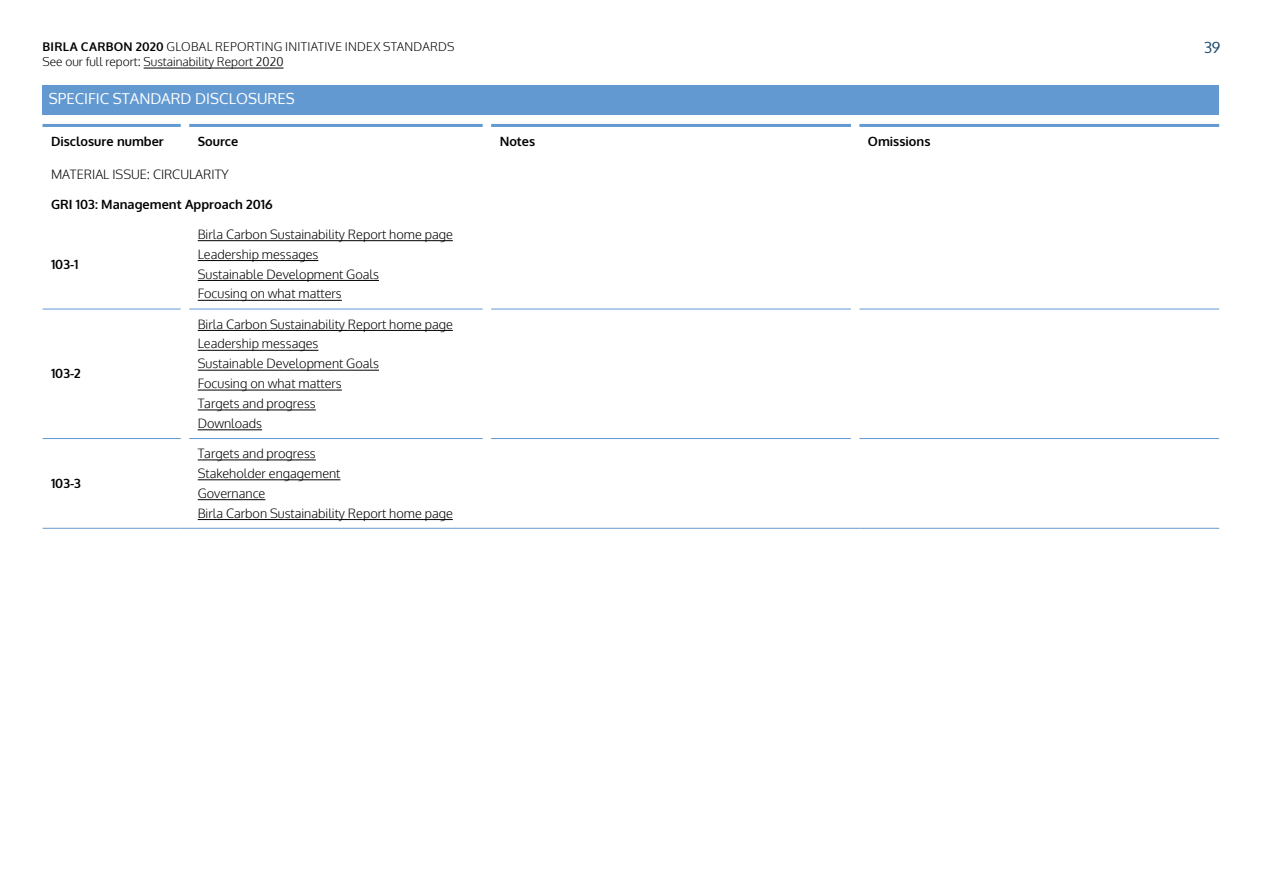
<style>
.page{position:relative;width:1263px;height:893px;background:#fff}
.page>*{position:absolute;margin:0;border:0;box-sizing:border-box;transform-origin:0 0}
.t1{font:15px "Oxygen";color:#fff}
.t2{font:15px "Oxygen";color:#1a486a}
.t3{font:300 12.75px/20px "Oxygen";color:#000}
.t4{font:700 12.75px "Oxygen";color:#000}
.t5{font:300 12px/15px "Oxygen";color:#000}
.s1{font-weight:700}
</style>
<div class="page">
<hr style="left:144px;top:68px;width:139px;height:1px;background:#000">
<div style="left:43px;top:85px;width:1176px;height:30px;background:#6299d1"></div>
<svg style="left:43px;top:240px;width:1176px;height:288px"></svg>
<hr style="left:43px;top:309px;width:138px;height:1px;background:#6299d1">
<hr style="left:189px;top:309px;width:294px;height:1px;background:#6299d1">
<hr style="left:491px;top:309px;width:360px;height:1px;background:#6299d1">
<hr style="left:859px;top:309px;width:360px;height:1px;background:#6299d1">
<hr style="left:43px;top:438px;width:138px;height:1px;background:#6299d1">
<hr style="left:189px;top:438px;width:294px;height:1px;background:#6299d1">
<hr style="left:491px;top:438px;width:360px;height:1px;background:#6299d1">
<hr style="left:859px;top:438px;width:360px;height:1px;background:#6299d1">
<hr style="left:43px;top:528px;width:138px;height:1px;background:#6299d1">
<hr style="left:189px;top:528px;width:294px;height:1px;background:#6299d1">
<hr style="left:491px;top:528px;width:360px;height:1px;background:#6299d1">
<hr style="left:859px;top:528px;width:360px;height:1px;background:#6299d1">
<hr style="left:43px;top:124px;width:138px;height:3px;background:#6299d1">
<hr style="left:189px;top:124px;width:294px;height:3px;background:#6299d1">
<hr style="left:491px;top:124px;width:360px;height:3px;background:#6299d1">
<hr style="left:859px;top:124px;width:360px;height:3px;background:#6299d1">
<hr style="left:198px;top:240px;width:255px;height:1px;background:#000">
<hr style="left:198px;top:260px;width:120px;height:1px;background:#000">
<hr style="left:198px;top:280px;width:181px;height:1px;background:#000">
<hr style="left:198px;top:300px;width:144px;height:1px;background:#000">
<hr style="left:198px;top:330px;width:255px;height:1px;background:#000">
<hr style="left:198px;top:350px;width:120px;height:1px;background:#000">
<hr style="left:198px;top:370px;width:181px;height:1px;background:#000">
<hr style="left:198px;top:390px;width:144px;height:1px;background:#000">
<hr style="left:198px;top:410px;width:118px;height:1px;background:#000">
<hr style="left:198px;top:429px;width:64px;height:1px;background:#000">
<hr style="left:198px;top:460px;width:118px;height:1px;background:#000">
<hr style="left:198px;top:479px;width:142px;height:1px;background:#000">
<hr style="left:198px;top:499px;width:67px;height:1px;background:#000">
<hr style="left:198px;top:519px;width:255px;height:1px;background:#000">
<p class="t5" style="left:43px;top:40px;width:413px"><span class="s1">BIRLA CARBON 2020</span> GLOBAL REPORTING INITIATIVE INDEX STANDARDS<br>See our full report: Sustainability Report 2020</p>
<p class="t2" style="left:1204px;top:38px;width:18px">39</p>
<p class="t1" style="left:49px;top:89px;width:247px">SPECIFIC STANDARD DISCLOSURES</p>
<p class="t4" style="left:51px;top:133px;width:114px">Disclosure number</p>
<p class="t4" style="left:198px;top:133px;width:42px">Source</p>
<p class="t4" style="left:500px;top:133px;width:37px">Notes</p>
<p class="t4" style="left:868px;top:133px;width:64px">Omissions</p>
<p class="t3" style="left:51px;top:164px;width:179px">MATERIAL ISSUE: CIRCULARITY</p>
<p class="t4" style="left:51px;top:196px;width:223px">GRI 103: Management Approach 2016</p>
<p class="t4" style="left:51px;top:256px;width:29px">103-1</p>
<p class="t4" style="left:51px;top:366px;width:31px">103-2</p>
<p class="t4" style="left:51px;top:475px;width:31px">103-3</p>
<p class="t3" style="left:198px;top:225px;width:257px">Birla Carbon Sustainability Report home page<br>Leadership messages<br>Sustainable Development Goals<br>Focusing on what matters</p>
<p class="t3" style="left:198px;top:314px;width:257px">Birla Carbon Sustainability Report home page<br>Leadership messages<br>Sustainable Development Goals<br>Focusing on what matters<br>Targets and progress<br>Downloads</p>
<p class="t3" style="left:198px;top:444px;width:257px">Targets and progress<br>Stakeholder engagement<br>Governance<br>Birla Carbon Sustainability Report home page</p>
</div>
